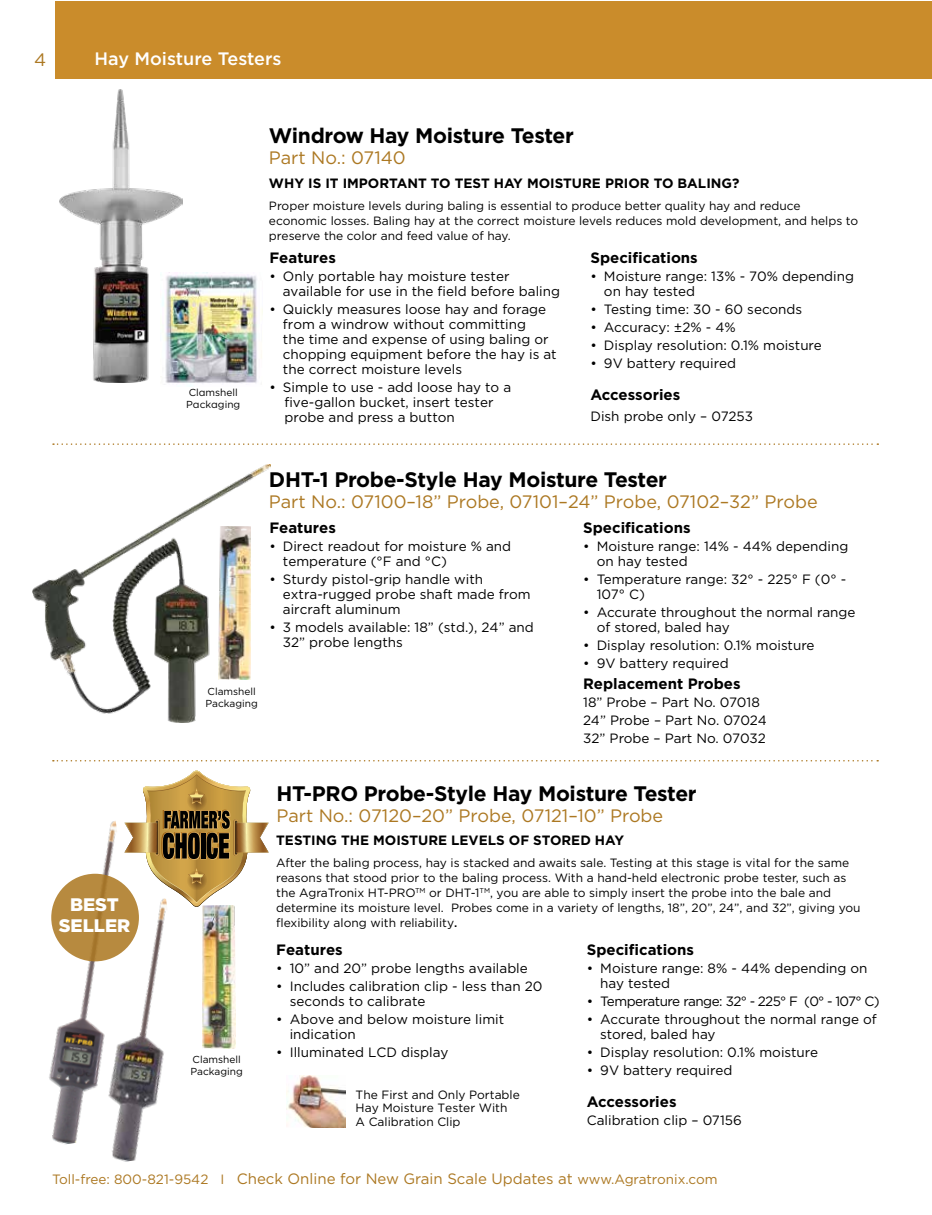
<style>
.page{position:relative;width:932px;height:1215px;background:#fff}
.page>*{position:absolute;margin:0;border:0;box-sizing:border-box;transform-origin:0 0}
.t1{font:700 21px "Gotham";letter-spacing:-.015em;color:#000}
.t2{font:900 18.15px/21px "Gotham";color:#fff;text-align:center}
.t3{font:18px "Gotham";color:#ac7822}
.t4{font:500 18px "Gotham";color:#fff}
.t5{font:700 15px "Gotham";color:#000}
.t6{font:13.5px/15px "Gotham";color:#000}
.t7{font:700 13.5px "Gotham";color:#000}
.t8{font:13.5px "Gotham";color:#ac7822}
.t9{font:13.5px "Gotham";letter-spacing:-.05em;color:#000}
.t10{font:12px/15px "Gotham";color:#000}
.t11{font:10.2px/12.3px "Gotham";color:#000}
.s1{font-weight:500}
.s2{font-size:15px}
</style>
<div class="page">
<svg style="left:53px;top:443px;width:825px;height:2px"></svg>
<img style="left:32px;top:465px;width:238px;height:257px">
<img style="left:219px;top:527px;width:32px;height:152px">
<img style="left:49px;top:821px;width:85px;height:324px">
<img style="left:105px;top:1027px;width:59px;height:135px">
<img style="left:134px;top:907px;width:32px;height:132px">
<img style="left:287px;top:1075px;width:59px;height:52px">
<img style="left:202px;top:907px;width:34px;height:141px">
<img style="left:60px;top:90px;width:122px;height:293px">
<img style="left:160px;top:273px;width:102px;height:114px">
<div style="left:55px;top:1px;width:877px;height:78px;background:#ca8c2b"></div>
<svg style="left:53px;top:760px;width:825px;height:2px"></svg>
<svg style="left:124px;top:771px;width:145px;height:136px"></svg>
<svg style="left:51px;top:874px;width:88px;height:87px;background:#b6893e"></svg>
<h3 class="t3" style="left:34px;top:48px;width:14px">4</h3>
<h3 class="t4" style="left:94px;top:47px;width:189px">Hay Moisture Testers</h3>
<h2 class="t2" style="left:59px;top:894px;width:73px">BEST<br>SELLER</h2>
<p class="t11" style="left:186px;top:386px;width:56px">Clamshell<br>Packaging</p>
<h1 class="t1" style="left:269px;top:122px;width:306px">Windrow Hay Moisture Tester</h1>
<h3 class="t3" style="left:269px;top:146px;width:138px">Part No.: 07140</h3>
<p class="t7" style="left:269px;top:174px;width:472px">WHY IS IT IMPORTANT TO TEST HAY MOISTURE PRIOR TO BALING?</p>
<p class="t10" style="left:269px;top:198px;width:591px">Proper moisture levels during baling is essential to produce better quality hay and reduce economic losses. Baling hay at the correct moisture levels reduces mold development, and helps to preserve the color and feed value of hay.</p>
<p class="t5" style="left:590px;top:248px;width:109px">Specifications</p>
<p class="t6" style="left:604px;top:269px;width:252px;text-indent:-14px">• Moisture range: 13% - 70% depending on hay tested</p>
<p class="t6" style="left:590px;top:302px;width:213px">• Testing time: 30 - 60 seconds</p>
<p class="t6" style="left:590px;top:320px;width:147px">• Accuracy: ±2% - 4%</p>
<p class="t6" style="left:590px;top:338px;width:233px">• Display resolution: 0.1% moisture</p>
<p class="t6" style="left:590px;top:356px;width:147px">• 9V battery required</p>
<p class="t5" style="left:590px;top:384px;width:91px">Accessories</p>
<p class="t6" style="left:590px;top:408px;width:164px">Dish probe only – 07253</p>
<p class="t5" style="left:269px;top:248px;width:68px">Features</p>
<p class="t6" style="left:283px;top:268px;width:279px;text-indent:-14px">• Only portable hay moisture tester available for use in the field before baling</p>
<p class="t6" style="left:283px;top:301px;width:275px;text-indent:-14px">• Quickly measures loose hay and forage from a windrow without committing<br>the time and expense of using baling or chopping equipment before the hay is at the correct moisture levels</p>
<p class="t6" style="left:284px;top:379px;width:228px;text-indent:-15px">• Simple to use - add loose hay to a five-gallon bucket, insert tester probe and press a button</p>
<p class="t11" style="left:205px;top:685px;width:54px">Clamshell<br>Packaging</p>
<h1 class="t1" style="left:269px;top:465px;width:399px">DHT-1 Probe-Style Hay Moisture Tester</h1>
<h3 class="t3" style="left:269px;top:490px;width:550px">Part No.: 07100–18” Probe, 07101–24” Probe, 07102–32” Probe</h3>
<p class="t5" style="left:269px;top:518px;width:68px">Features</p>
<p class="t6" style="left:283px;top:538px;width:230px;text-indent:-14px">• Direct readout for moisture % and temperature (°F and °C)</p>
<p class="t6" style="left:283px;top:571px;width:249px;text-indent:-14px">• Sturdy pistol-grip handle with extra-rugged probe shaft made from aircraft aluminum</p>
<p class="t6" style="left:283px;top:619px;width:252px;text-indent:-14px">• 3 models available: 18” (std.), 24” and<br>32” probe lengths</p>
<p class="t5" style="left:583px;top:518px;width:109px">Specifications</p>
<p class="t6" style="left:596px;top:538px;width:253px;text-indent:-14px">• Moisture range: 14% - 44% depending on hay tested</p>
<p class="t6" style="left:596px;top:571px;width:251px;text-indent:-14px">• Temperature range: 32° - 225° F (0° -<br>107° C)</p>
<p class="t6" style="left:596px;top:604px;width:260px;text-indent:-14px">• Accurate throughout the normal range of stored, baled hay</p>
<p class="t6" style="left:583px;top:637px;width:233px">• Display resolution: 0.1% moisture</p>
<p class="t6" style="left:583px;top:655px;width:147px">• 9V battery required</p>
<p class="t5" style="left:583px;top:674px;width:159px">Replacement Probes</p>
<p class="t6" style="left:583px;top:693px;width:185px;line-height:18px">18” Probe – Part No. 07018<br>24” Probe – Part No. 07024<br>32” Probe – Part No. 07032</p>
<p class="t11" style="left:190px;top:1053px;width:54px">Clamshell<br>Packaging</p>
<h1 class="t1" style="left:276px;top:780px;width:421px">HT-PRO Probe-Style Hay Moisture Tester</h1>
<h3 class="t3" style="left:276px;top:804px;width:388px">Part No.: 07120–20” Probe, 07121–10” Probe</h3>
<p class="t7" style="left:276px;top:831px;width:349px">TESTING THE MOISTURE LEVELS OF STORED HAY</p>
<p class="t10" style="left:276px;top:855px;width:586px">After the baling process, hay is stacked and awaits sale. Testing at this stage is vital for the same reasons that stood prior to the baling process. With a hand-held electronic probe tester, such as the AgraTronix HT-PRO<sup>TM</sup> or DHT-1<sup>TM</sup>, you are able to simply insert the probe into the bale and determine its moisture level. Probes come in a variety of lengths, 18”, 20”, 24”, and 32”, giving you flexibility along with reliability<span class="s1">.</span></p>
<p class="t5" style="left:276px;top:940px;width:68px">Features</p>
<p class="t6" style="left:276px;top:960px;width:253px">• 10” and 20” probe lengths available</p>
<p class="t6" style="left:290px;top:978px;width:254px;text-indent:-14px">• Includes calibration clip - less than 20 seconds to calibrate</p>
<p class="t6" style="left:290px;top:1011px;width:216px;text-indent:-14px">• Above and below moisture limit indication</p>
<p class="t6" style="left:276px;top:1044px;width:174px">• Illuminated LCD display</p>
<p class="t10" style="left:355px;top:1087px;width:166px;line-height:13.5px">The First and Only Portable<br>Hay Moisture Tester With<br>A Calibration Clip</p>
<p class="t5" style="left:586px;top:940px;width:109px">Specifications</p>
<p class="t6" style="left:600px;top:961px;width:269px;text-indent:-14px">• Moisture range: 8% - 44% depending on hay tested</p>
<p class="t9" style="left:586px;top:993px;width:294px">• Temperature range: 32° - 225° F (0° - 107° C)</p>
<p class="t6" style="left:600px;top:1012px;width:278px;text-indent:-14px">• Accurate throughout the normal range of stored, baled hay</p>
<p class="t6" style="left:586px;top:1045px;width:233px">• Display resolution: 0.1% moisture</p>
<p class="t6" style="left:586px;top:1063px;width:147px">• 9V battery required</p>
<p class="t5" style="left:586px;top:1091px;width:91px">Accessories</p>
<p class="t6" style="left:586px;top:1112px;width:157px">Calibration clip – 07156</p>
<p class="t8" style="left:52px;top:1171px;width:667px">Toll-free: 800-821-9542 I <span class="s2">Check Online for New Grain Scale Updates at</span> www.Agratronix.com</p>
</div>
